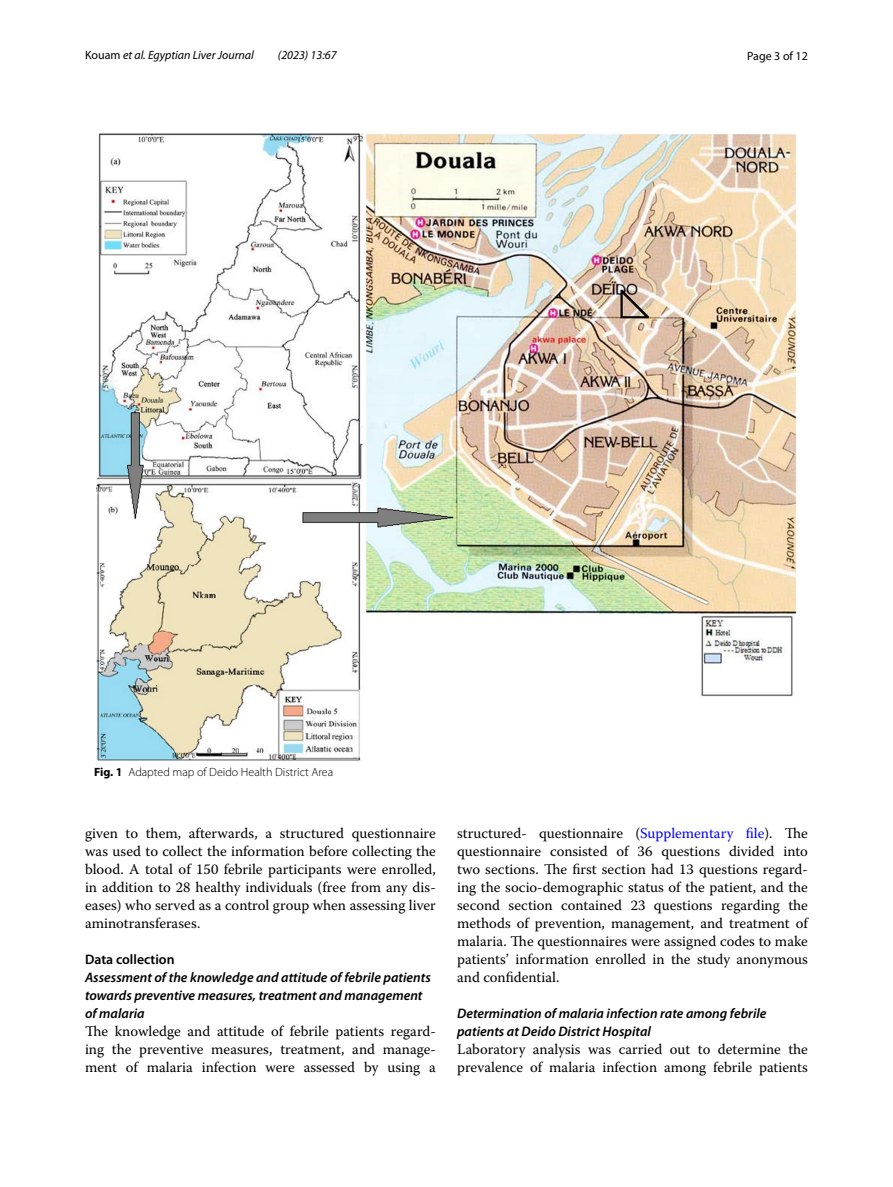
<style>
.page{position:relative;width:893px;height:1187px;background:#fff}
.page>*{position:absolute;margin:0;border:0;box-sizing:border-box;transform-origin:0 0}
.t1{font:14.7px/18px "Warnock Pro";color:#000;text-align:justify}
.t2{font:italic 600 13.8px/18px "Myriad Pro";color:#000}
.t3{font:600 13.8px "Myriad Pro";color:#000}
.t4{font:italic 12px "Myriad Pro";color:#000}
.t5{font:300 12px "Myriad Pro";color:#000}
.t6{font:12px "Myriad Pro";color:#000}
.s1{font-style:normal}
.s2{font-weight:700}
.s3{color:#00f}
</style>
<div class="page">
<img style="left:96px;top:133px;width:701px;height:628px">
<p class="t4" style="left:85px;top:48px;width:170px"><span class="s1">Kouam</span> et al. Egyptian Liver Journal</p>
<p class="t4" style="left:278px;top:48px;width:60px">(2023) 13:67</p>
<p class="t6" style="left:747px;top:48px;width:62px">Page 3 of 12</p>
<p class="t5" style="left:94px;top:765px;width:241px"><span class="s2">Fig. 1</span> Adapted map of Deido Health District Area</p>
<p class="t1" style="left:85px;top:823px;width:352px">given to them, afterwards, a structured questionnaire was used to collect the information before collecting the blood. A total of 150 febrile participants were enrolled, in addition to 28 healthy individuals (free from any dis&shy;eases) who served as a control group when assessing liver aminotransferases.</p>
<p class="t3" style="left:85px;top:950px;width:91px">Data collection</p>
<p class="t2" style="left:85px;top:967px;width:347px">Assessment of the knowledge and attitude of febrile patients towards preventive measures, treatment and management of malaria</p>
<p class="t1" style="left:85px;top:1021px;width:352px">The knowledge and attitude of febrile patients regard&shy;ing the preventive measures, treatment, and manage&shy;ment of malaria infection were assessed by using a</p>
<p class="t1" style="left:457px;top:823px;width:352px">structured- questionnaire (<span class="s3">Supplementary file</span>). The questionnaire consisted of 36 questions divided into two sections. The first section had 13 questions regard&shy;ing the socio-demographic status of the patient, and the second section contained 23 questions regarding the methods of prevention, management, and treatment of malaria. The questionnaires were assigned codes to make patients’ information enrolled in the study anonymous and confidential.</p>
<p class="t2" style="left:457px;top:1003px;width:311px">Determination of malaria infection rate among febrile patients at Deido District Hospital</p>
<p class="t1" style="left:457px;top:1039px;width:352px">Laboratory analysis was carried out to determine the prevalence of malaria infection among febrile patients</p>
</div>
